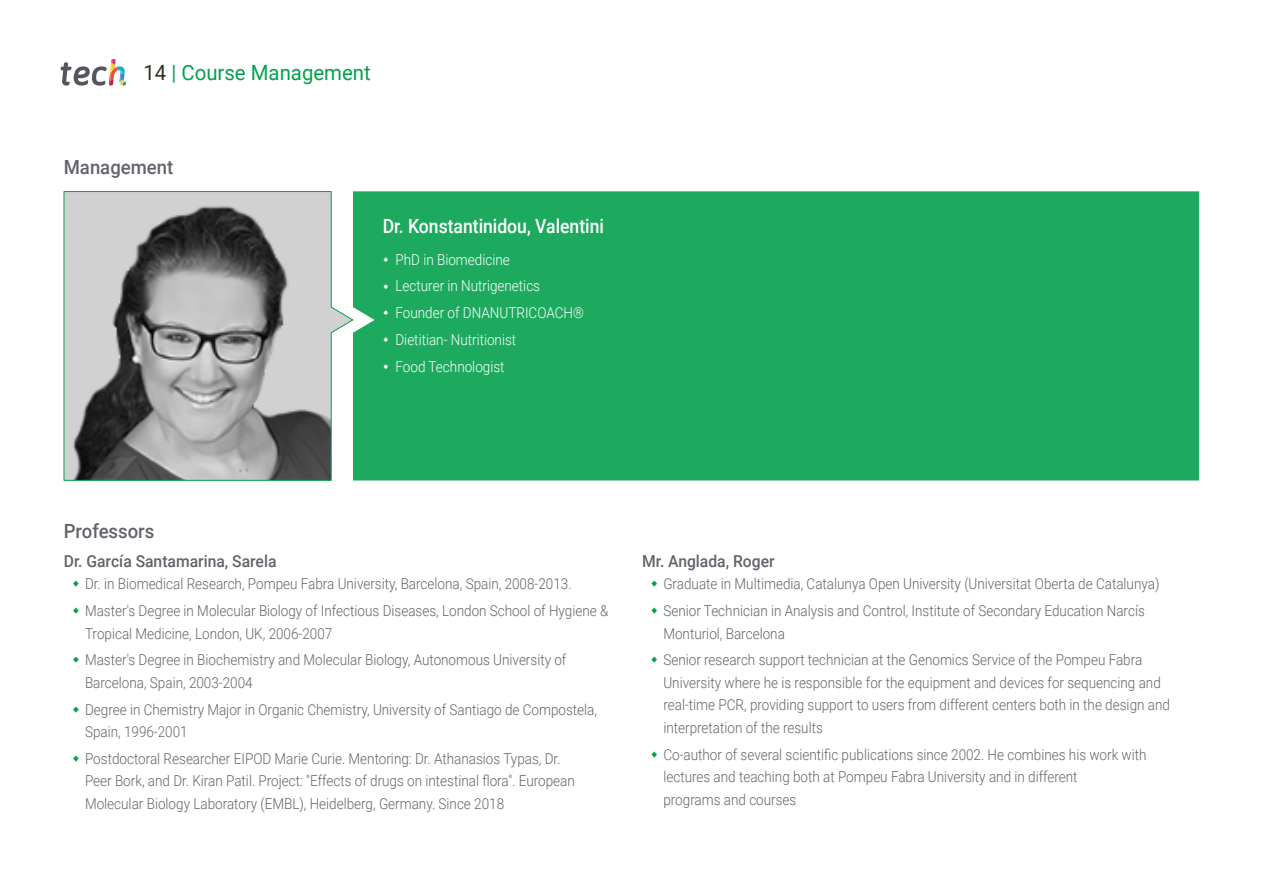
<style>
.page{position:relative;width:1263px;height:893px;background:#fff}
.page>*{position:absolute;margin:0;border:0;box-sizing:border-box;transform-origin:0 0}
.t1{font:21px "Roboto";color:#04a14d}
.t2{font:500 19.5px "Roboto";color:#fff;scale:.9 1}
.t3{font:500 19.5px "Roboto";color:#61646a;scale:.95 1}
.t4{font:500 16.5px "Roboto";color:#61646a;scale:.95 1}
.t5{font:300 15px/26.7px "Roboto";color:#61646a;scale:.9 1}
.t6{font:300 15px/26.7px "Roboto";color:#fff;scale:.9 1}
.s1{color:#312e20}
</style>
<div class="page">
<svg style="left:61px;top:59px;width:65px;height:27px"></svg>
<div style="left:353px;top:191px;width:846px;height:289px;background:#1daa5f"></div>
<svg style="left:64px;top:191px;width:289px;height:290px;background:#9ea09f"></svg>
<svg style="left:384px;top:257px;width:4px;height:5px"></svg>
<svg style="left:384px;top:284px;width:4px;height:5px"></svg>
<svg style="left:384px;top:311px;width:4px;height:5px"></svg>
<svg style="left:384px;top:337px;width:4px;height:5px"></svg>
<svg style="left:384px;top:364px;width:4px;height:5px"></svg>
<h1 class="t1" style="left:144px;top:57px;width:229px"><span class="s1">14</span> | Course Management</h1>
<h2 class="t3" style="left:64px;top:154px;width:117px">Management</h2>
<h2 class="t2" style="left:383px;top:212px;width:247px">Dr. Konstantinidou, Valentini</h2>
<p class="t6" style="left:395px;top:245px;width:211px">PhD in Biomedicine<br>Lecturer in Nutrigenetics<br>Founder of DNANUTRICOACH®<br>Dietitian- Nutritionist<br>Food Technologist</p>
<h2 class="t3" style="left:64px;top:517px;width:97px">Professors</h2>
<p class="t4" style="left:64px;top:550px;width:225px">Dr. García Santamarina, Sarela</p>
<p class="t5" style="left:85px;top:570px;width:583px">Dr. in Biomedical Research, Pompeu Fabra University, Barcelona, Spain, 2008-2013.<br>Master's Degree in Molecular Biology of Infectious Diseases, London School of Hygiene &amp;</p>
<p class="t5" style="left:85px;top:619px;width:536px">Tropical Medicine, London, UK, 2006-2007<br>Master's Degree in Biochemistry and Molecular Biology, Autonomous University of</p>
<p class="t5" style="left:85px;top:669px;width:570px">Barcelona, Spain, 2003-2004<br>Degree in Chemistry Major in Organic Chemistry, University of Santiago de Compostela,</p>
<p class="t5" style="left:85px;top:718px;width:530px">Spain, 1996-2001<br>Postdoctoral Researcher EIPOD Marie Curie. Mentoring: Dr. Athanasios Typas, Dr.</p>
<p class="t5" style="left:85px;top:769px;width:546px;line-height:22.5px">Peer Bork, and Dr. Kiran Patil. Project: "Effects of drugs on intestinal flora". European<br>Molecular Biology Laboratory (EMBL), Heidelberg, Germany. Since 2018</p>
<p class="t4" style="left:642px;top:550px;width:141px">Mr. Anglada, Roger</p>
<p class="t5" style="left:663px;top:570px;width:553px">Graduate in Multimedia, Catalunya Open University (Universitat Oberta de Catalunya)<br>Senior Technician in Analysis and Control, Institute of Secondary Education Narcís</p>
<p class="t5" style="left:663px;top:619px;width:534px">Monturiol, Barcelona<br>Senior research support technician at the Genomics Service of the Pompeu Fabra</p>
<p class="t5" style="left:663px;top:671px;width:564px;line-height:22.5px">University where he is responsible for the equipment and devices for sequencing and real-time PCR, providing support to users from different centers both in the design and interpretation of the results</p>
<p class="t5" style="left:663px;top:742px;width:538px;line-height:22.5px">Co-author of several scientific publications since 2002. He combines his work with lectures and teaching both at Pompeu Fabra University and in different<br>programs and courses</p>
</div>
